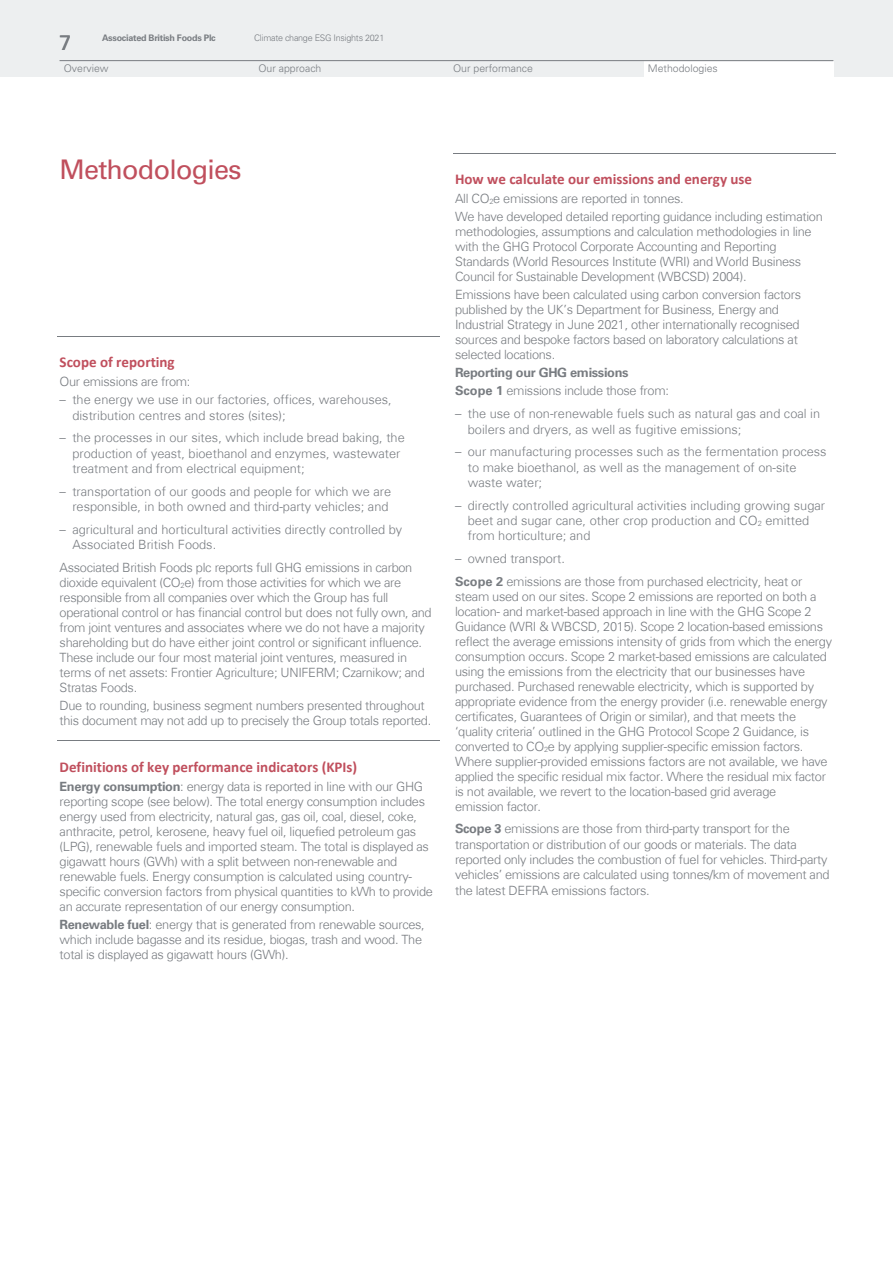
<style>
.page{position:relative;width:893px;height:1263px;background:#fff}
.page>*{position:absolute;margin:0;border:0;box-sizing:border-box;transform-origin:0 0}
.t1{font:27px "Univers LT Std";letter-spacing:-.03em;color:#c04f5d}
.t2{font:21px "Univers Com 55";color:#787c81}
.t3{font:21px "Univers LT Std";color:#787c81}
.t4{font:700 15px "Calibri";color:#c04f5d}
.t5{font:300 12.75px/15px "Univers Com 45";letter-spacing:-.02em;color:#787c81}
.t6{font:300 12.75px/15.3px "Univers Com 45";color:#787c81}
.t7{font:300 10.5px "Univers LT Std";color:#787c81}
.t8{font:300 9px "Univers LT Std";letter-spacing:-.03em;color:#787c81}
.t9{font:700 9px "Univers LT Std";letter-spacing:-.03em;color:#787c81}
.t10{font:300 9px "Univers Com 45";letter-spacing:-.035em;color:#787c81}
.t11{font:700 9px "Univers LT Std";color:#787c81}
.s1{font-family:"Univers LT Std"}
.s2{font-size:7.5px}
.s3{font-style:inherit}
.s4{font-family:"Univers LT Std";font-weight:700}
</style>
<div class="page">
<hr style="left:57px;top:336px;width:383px;height:1px;background:#787c81">
<hr style="left:57px;top:741px;width:383px;height:1px;background:#787c81">
<hr style="left:453px;top:153px;width:383px;height:1px;background:#787c81">
<div style="left:0;top:0;width:893px;height:77px;background:#edeff0"></div>
<div style="left:643px;top:60px;width:190px;height:17px;background:#fff"></div>
<hr style="left:60px;top:60px;width:773px;height:1px;background:#787c81">
<p class="t2" style="left:60px;top:27px;width:13px">7</p>
<p class="t9" style="left:102px;top:31px;width:115px">Associated British Foods Plc</p>
<p class="t10" style="left:255px;top:31px;width:131px">Climate change ESG Insights 2021</p>
<p class="t8" style="left:60px;top:65px;width:38px">Overview</p>
<p class="t8" style="left:255px;top:65px;width:52px">Our approach</p>
<p class="t8" style="left:448px;top:65px;width:66px">Our performance</p>
<p class="t11" style="left:641px;top:65px;width:66px">Methodologies</p>
<h2 class="t3" style="left:60px;top:30px;width:13px">7</h2>
<p class="t9" style="left:102px;top:32px;width:115px">Associated British Foods Plc</p>
<p class="t8" style="left:254px;top:32px;width:132px">Climate change ESG Insights 2021</p>
<p class="t7" style="left:64px;top:62px;width:46px">Overview</p>
<p class="t7" style="left:258px;top:62px;width:65px">Our approach</p>
<p class="t7" style="left:453px;top:62px;width:81px">Our performance</p>
<p class="t7" style="left:648px;top:62px;width:72px">Methodologies</p>
<p class="t1" style="left:60px;top:153px;width:184px">Methodologies</p>
<p class="t4" style="left:60px;top:351px;width:117px">Scope of reporting</p>
<p class="t5" style="left:60px;top:374px;width:132px">Our emissions are from:</p>
<p class="t6" style="left:72px;top:392px;width:321px;text-indent:-13px"><span class="s1">–</span> the energy we use in our factories, offices, warehouses, distribution centres and stores (sites);</p>
<p class="t6" style="left:72px;top:430px;width:334px;text-indent:-13px"><span class="s1">–</span> the processes in our sites, which include bread baking, the production of yeast, bioethanol and enzymes, wastewater treatment and from electrical equipment;</p>
<p class="t6" style="left:60px;top:483px;width:333px;text-align:right"><span class="s1">–</span> transportation of our goods and people for which we are responsible, in both owned and third-party vehicles; and</p>
<p class="t6" style="left:72px;top:521px;width:331px;text-indent:-13px"><span class="s1">–</span> agricultural and horticultural activities directly controlled by<br>Associated British Foods.</p>
<p class="t5" style="left:60px;top:560px;width:374px">Associated British Foods plc reports full GHG emissions in carbon dioxide equivalent (CO<span class="s2">2</span>e) from those activities for which we are responsible from all companies over which the Group has full operational control or has financial control but does not fully own, and from joint ventures and associates where we do not have a majority shareholding but do have either joint control or significant influence.<br>These include our four most material joint ventures, measured in terms of net assets: Frontier Agriculture; UNIFERM; Czarnikow; and Stratas Foods.</p>
<p class="t5" style="left:60px;top:698px;width:373px">Due to rounding, business segment numbers presented throughout this document may not add up to precisely the Group totals reported.</p>
<p class="t4" style="left:60px;top:756px;width:299px">Definitions of key performance indicators (KPIs)</p>
<p class="t5" style="left:60px;top:779px;width:375px"><span class="s3">Energy consumption</span>: energy data is reported in line with our GHG reporting scope (see below). The total energy consumption includes energy used from electricity, natural gas, gas oil, coal, diesel, coke, anthracite, petrol, kerosene, heavy fuel oil, liquefied petroleum gas (LPG), renewable fuels and imported steam. The total is displayed as gigawatt hours (GWh) with a split between non-renewable and renewable fuels. Energy consumption is calculated using country&shy;specific conversion factors from physical quantities to kWh to provide an accurate representation of our energy consumption.</p>
<p class="t5" style="left:60px;top:917px;width:367px"><span class="s3">Renewable fuel</span>: energy that is generated from renewable sources, which include bagasse and its residue, biogas, trash and wood. The total is displayed as gigawatt hours (GWh).</p>
<p class="t4" style="left:455px;top:169px;width:299px">How we calculate our emissions and energy use</p>
<p class="t5" style="left:455px;top:190px;width:369px;line-height:17.9px">All CO<span class="s2">2</span>e emissions are reported in tonnes.<br>We have developed detailed reporting guidance including estimation</p>
<p class="t5" style="left:455px;top:224px;width:358px">methodologies, assumptions and calculation methodologies in line with the GHG Protocol Corporate Accounting and Reporting Standards (World Resources Institute (WRI) and World Business Council for Sustainable Development (WBCSD) 2004).</p>
<p class="t5" style="left:455px;top:287px;width:348px">Emissions have been calculated using carbon conversion factors published by the UK’s Department for Business, Energy and Industrial Strategy in June 2021, other internationally recognised sources and bespoke factors based on laboratory calculations at selected locations.</p>
<p class="t5" style="left:455px;top:364px;width:215px;line-height:18px"><span class="s3">Reporting our GHG emissions<br></span><span class="s4">Scope 1</span> emissions include those from:</p>
<p class="t6" style="left:468px;top:406px;width:354px;text-indent:-13px"><span class="s1">–</span> the use of non-renewable fuels such as natural gas and coal in boilers and dryers, as well as fugitive emissions;</p>
<p class="t6" style="left:468px;top:444px;width:360px;text-indent:-13px"><span class="s1">–</span> our manufacturing processes such as the fermentation process to make bioethanol, as well as the management of on-site waste water;</p>
<p class="t6" style="left:468px;top:497px;width:359px;text-indent:-13px"><span class="s1">–</span> directly controlled agricultural activities including growing sugar beet and sugar cane, other crop production and CO<sub>2</sub> emitted from horticulture; and</p>
<p class="t5" style="left:455px;top:547px;width:349px;line-height:22.6px"><span class="s1">–</span> owned transport.<br><span class="s4">Scope 2</span> emissions are those from purchased electricity, heat or</p>
<p class="t5" style="left:455px;top:589px;width:379px">steam used on our sites. Scope 2 emissions are reported on both a location- and market-based approach in line with the GHG Scope 2<br>Guidance (WRI &amp; WBCSD, 2015). Scope 2 location-based emissions reflect the average emissions intensity of grids from which the energy consumption occurs. Scope 2 market-based emissions are calculated using the emissions from the electricity that our businesses have purchased. Purchased renewable electricity, which is supported by appropriate evidence from the energy provider (i.e. renewable energy certificates, Guarantees of Origin or similar), and that meets the ‘quality criteria’ outlined in the GHG Protocol Scope 2 Guidance, is converted to CO<span class="s2">2</span>e by applying supplier-specific emission factors.<br>Where supplier-provided emissions factors are not available, we have applied the specific residual mix factor. Where the residual mix factor is not available, we revert to the location-based grid average<br>emission factor.</p>
<p class="t5" style="left:455px;top:821px;width:376px"><span class="s3">Scope 3</span> emissions are those from third-party transport for the transportation or distribution of our goods or materials. The data reported only includes the combustion of fuel for vehicles. Third-party vehicles’ emissions are calculated using tonnes/km of movement and the latest DEFRA emissions factors.</p>
</div>
